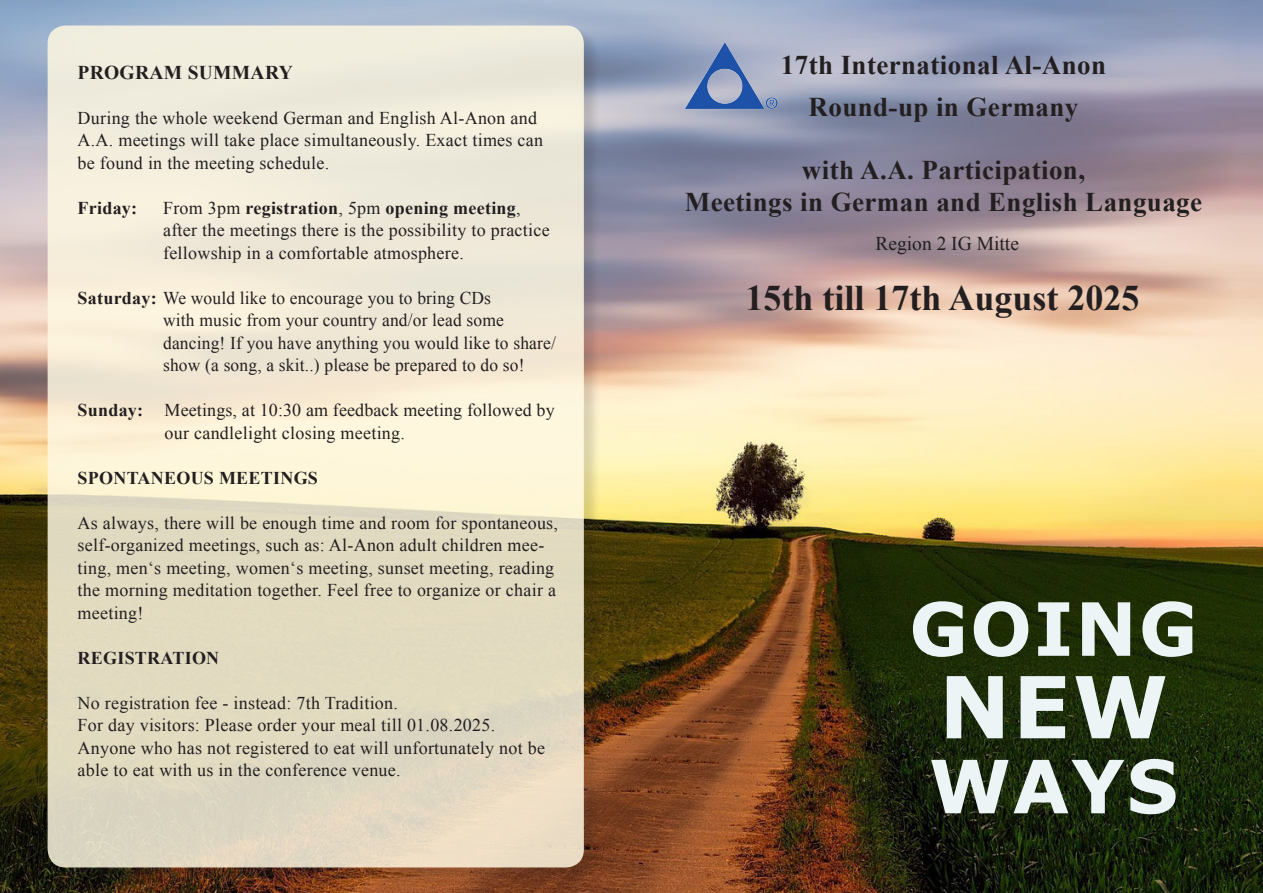
<style>
.page{position:relative;width:1263px;height:893px;background:#fff}
.page>*{position:absolute;margin:0;border:0;box-sizing:border-box;transform-origin:0 0}
.t1{font:700 85.5px "Verdana";color:#edf4f6}
.t2{font:700 73.5px "Verdana";letter-spacing:.025em;color:#edf4f6}
.t3{font:700 36px "Times New Roman";color:#231f20}
.t4{font:700 27px "Times New Roman";letter-spacing:.015em;color:#231f20}
.t5{font:700 19.5px "Times New Roman";letter-spacing:.015em;color:#231f20}
.t6{font:19.5px "Times New Roman";color:#231f20}
.t7{font:18px/22.5px "Times New Roman";letter-spacing:.015em;color:#231f20}
.t8{font:700 18px "Times New Roman";letter-spacing:.015em;color:#231f20}
.s1{font-weight:700}
</style>
<div class="page">
<img style="left:0;top:0;width:1263px;height:893px">
<div style="left:48px;top:26px;width:553px;height:858px;background:#231f20;opacity:.19"></div>
<svg style="left:48px;top:26px;width:536px;height:841px;background:#ebe4ce"></svg>
<img style="left:682px;top:40px;width:96px;height:72px">
<p class="t5" style="left:78px;top:59px;width:217px">PROGRAM SUMMARY</p>
<p class="t7" style="left:78px;top:106px;width:467px">During the whole weekend German and English Al-Anon and<br>A.A. meetings will take place simultaneously. Exact times can be found in the meeting schedule.</p>
<p class="t8" style="left:78px;top:195px;width:61px">Friday:</p>
<p class="t7" style="left:163px;top:196px;width:388px">From 3pm <span class="s1">registration</span>, 5pm <span class="s1">opening meeting</span>, after the meetings there is the possibility to practice fellowship in a comfortable atmosphere.</p>
<p class="t7" style="left:163px;top:286px;width:342px;text-indent:-86px"><span class="s1">Saturday:</span> We would like to encourage you to bring CDs with music from your country and/or lead some</p>
<p class="t7" style="left:163px;top:331px;width:394px">dancing! If you have anything you would like to share/ show (a song, a skit..) please be prepared to do so!</p>
<p class="t7" style="left:165px;top:399px;width:392px;text-indent:-87px"><span class="s1">Sunday:</span> Meetings, at 10:30 am feedback meeting followed by our candlelight closing meeting.</p>
<p class="t8" style="left:78px;top:465px;width:242px">SPONTANEOUS MEETINGS</p>
<p class="t7" style="left:78px;top:511px;width:482px">As always, there will be enough time and room for spontaneous, self-organized meetings, such as: Al-Anon adult children mee&shy;ting, men‘s meeting, women‘s meeting, sunset meeting, reading the morning meditation together. Feel free to organize or chair a meeting!</p>
<p class="t8" style="left:78px;top:645px;width:143px">REGISTRATION</p>
<p class="t7" style="left:78px;top:691px;width:322px">No registration fee - instead: 7th Tradition.</p>
<p class="t7" style="left:78px;top:714px;width:419px">For day visitors: Please order your meal till 01.08.2025.</p>
<p class="t7" style="left:78px;top:736px;width:469px">Anyone who has not registered to eat will unfortunately not be able to eat with us in the conference venue.</p>
<p class="t4" style="left:781px;top:46px;width:327px">17th International Al-Anon</p>
<p class="t4" style="left:808px;top:88px;width:271px">Round-up in Germany</p>
<p class="t4" style="left:802px;top:151px;width:285px">with A.A. Participation,</p>
<p class="t4" style="left:685px;top:183px;width:519px">Meetings in German and English Language</p>
<p class="t6" style="left:875px;top:230px;width:145px">Region 2 IG Mitte</p>
<p class="t3" style="left:745px;top:273px;width:396px">15th till 17th August 2025</p>
<p class="t2" style="left:909px;top:577px;width:290px">GOING</p>
<p class="t1" style="left:939px;top:647px;width:231px">NEW</p>
<p class="t2" style="left:929px;top:734px;width:251px">WAYS</p>
</div>
